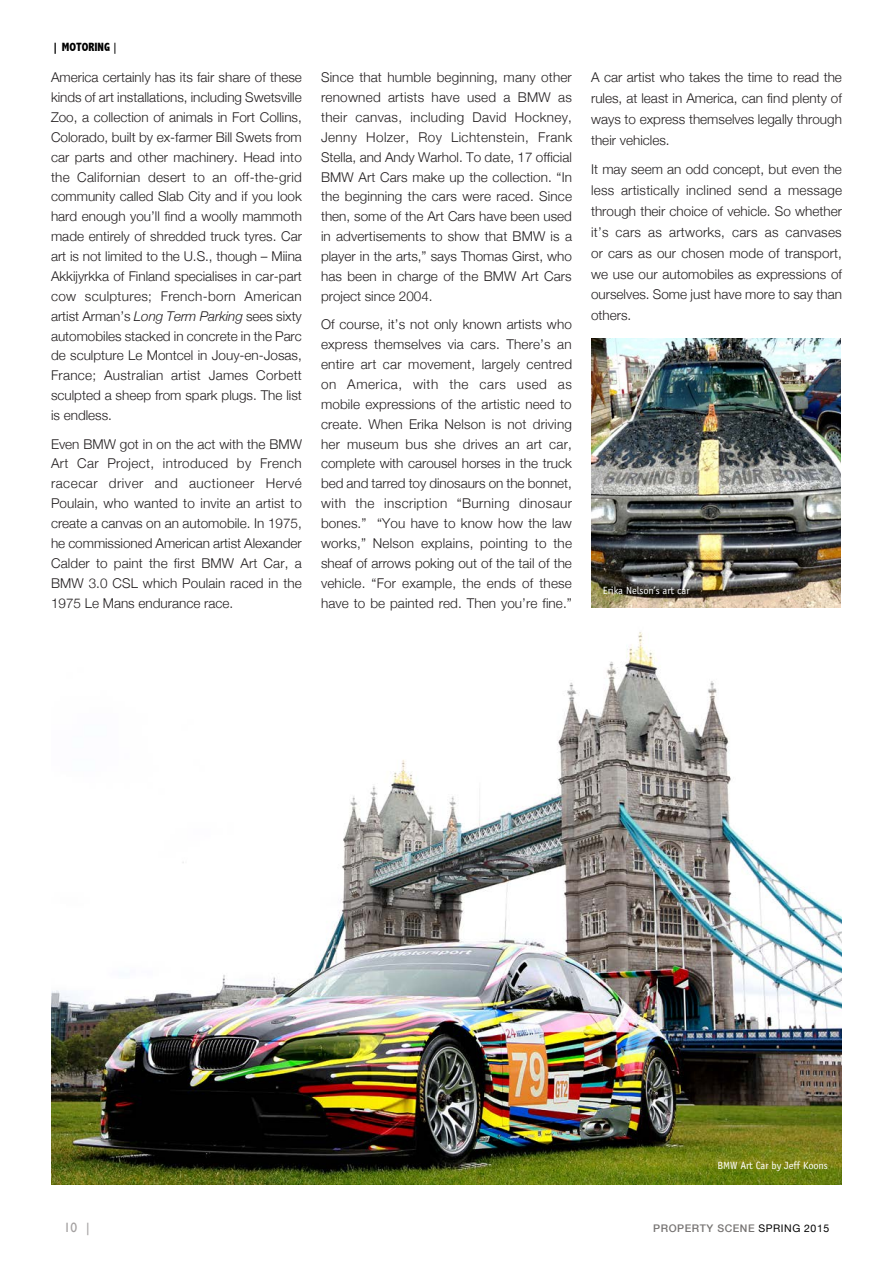
<style>
.page{position:relative;width:893px;height:1263px;background:#fff}
.page>*{position:absolute;margin:0;border:0;box-sizing:border-box;transform-origin:0 0}
.t1{font:300 13.5px/20px "Helvetica Neue";color:#231f20;text-align:justify}
.t2{font:13.5px "Gill Sans";color:#a4a1a1}
.t3{font:800 condensed 12px "Abadi";color:#010101}
.t4{font:10.5px "Officina Sans";letter-spacing:-.01em;color:#fff}
.t5{font:500 10.5px "Helvetica Neue";letter-spacing:.05em;color:#767372}
.s1{font-family:"Gill Sans";font-weight:400;font-stretch:normal}
.s2{font-style:italic}
.s3{font-weight:400;color:#010101}
</style>
<div class="page">
<img style="left:51px;top:632px;width:791px;height:552px">
<img style="left:591px;top:338px;width:249px;height:269px">
<p class="t3" style="left:52px;top:40px;width:66px">| MOTORING <span class="s1">|</span></p>
<p class="t1" style="left:51px;top:67px;width:253px">America certainly has its fair share of these kinds of art installations, including Swetsville Zoo, a collection of animals in Fort Collins, Colorado, built by ex-farmer Bill Swets from car parts and other machinery. Head into the Californian desert to an off-the-grid community called Slab City and if you look hard enough you’ll find a woolly mammoth made entirely of shredded truck tyres. Car art is not limited to the U.S., though – Miina Akkijyrkka of Finland specialises in car-part cow sculptures; French-born American artist Arman’s <span class="s2">Long Term Parking</span> sees sixty automobiles stacked in concrete in the Parc de sculpture Le Montcel in Jouy-en-Josas, France; Australian artist James Corbett sculpted a sheep from spark plugs. The list is endless.</p>
<p class="t1" style="left:51px;top:433px;width:252px">Even BMW got in on the act with the BMW Art Car Project, introduced by French racecar driver and auctioneer Hervé Poulain, who wanted to invite an artist to create a canvas on an automobile. In 1975, he commissioned American artist Alexander Calder to paint the first BMW Art Car, a BMW 3.0 CSL which Poulain raced in the 1975 Le Mans endurance race.</p>
<p class="t1" style="left:321px;top:67px;width:253px">Since that humble beginning, many other renowned artists have used a BMW as their canvas, including David Hockney, Jenny Holzer, Roy Lichtenstein, Frank Stella, and Andy Warhol. To date, 17 official BMW Art Cars make up the collection. “In the beginning the cars were raced. Since then, some of the Art Cars have been used in advertisements to show that BMW is a player in the arts,” says Thomas Girst, who has been in charge of the BMW Art Cars project since 2004.</p>
<p class="t1" style="left:321px;top:314px;width:253px">Of course, it’s not only known artists who express themselves via cars. There’s an entire art car movement, largely centred on America, with the cars used as mobile expressions of the artistic need to create. When Erika Nelson is not driving her museum bus she drives an art car, complete with carousel horses in the truck bed and tarred toy dinosaurs on the bonnet, with the inscription “Burning dinosaur bones.” “You have to know how the law works,” Nelson explains, pointing to the sheaf of arrows poking out of the tail of the vehicle. “For example, the ends of these have to be painted red. Then you’re fine.”</p>
<p class="t1" style="left:591px;top:66px;width:252px;line-height:20.9px">A car artist who takes the time to read the rules, at least in America, can find plenty of ways to express themselves legally through their vehicles.</p>
<p class="t1" style="left:591px;top:158px;width:253px;line-height:20.9px">It may seem an odd concept, but even the less artistically inclined send a message through their choice of vehicle. So whether it’s cars as artworks, cars as canvases or cars as our chosen mode of transport, we use our automobiles as expressions of ourselves. Some just have more to say than others.</p>
<p class="t4" style="left:603px;top:584px;width:88px">Erika Nelson’s art car</p>
<p class="t4" style="left:717px;top:1159px;width:112px">BMW Art Car by Jeff Koons</p>
<p class="t2" style="left:64px;top:1219px;width:27px">10 |</p>
<p class="t5" style="left:653px;top:1219px;width:177px">PROPERTY SCENE <span class="s3">SPRING 2015</span></p>
</div>
